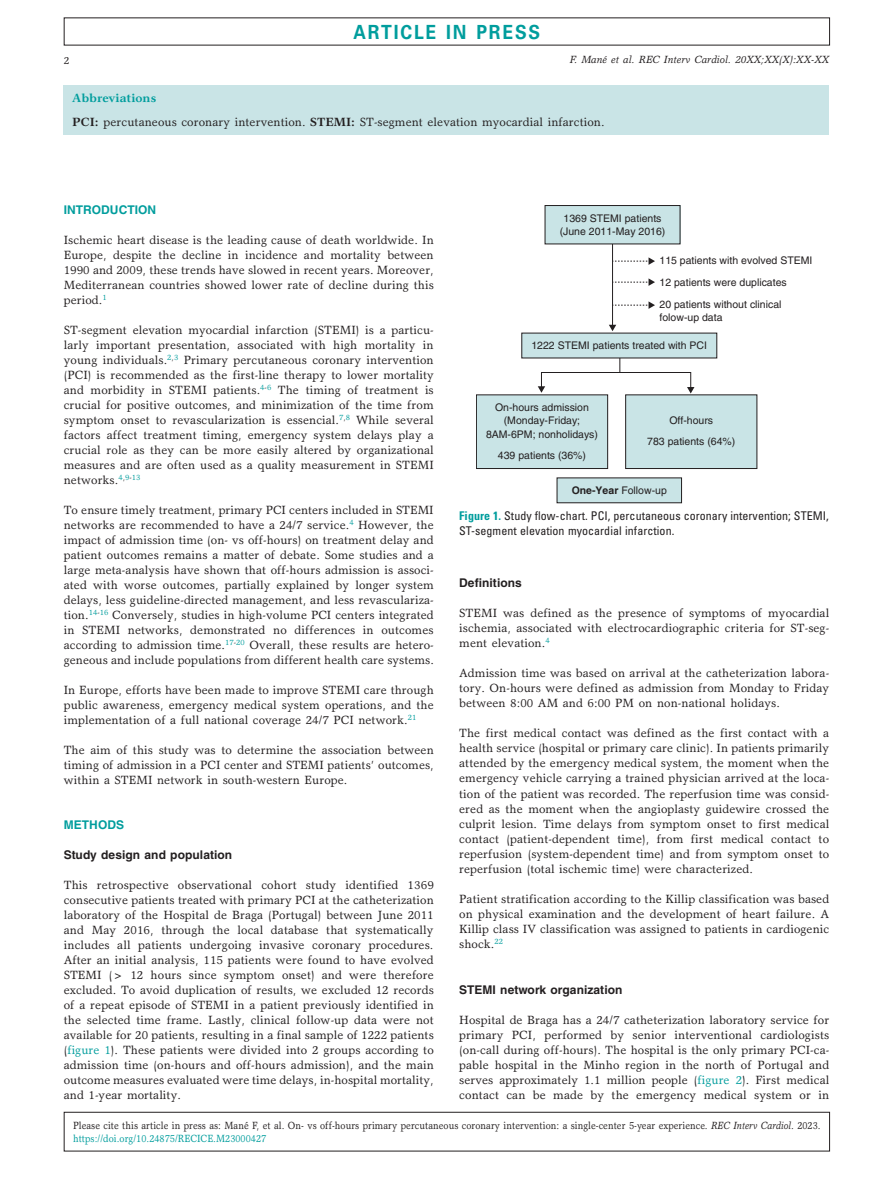
<style>
.page{position:relative;width:893px;height:1191px;background:#fff}
.page>*{position:absolute;margin:0;border:0;box-sizing:border-box;transform-origin:0 0}
.t1{font:700 19.5px "Univers LT Std";letter-spacing:.105em;color:#009d9d;scale:.9 1}
.t2{font:12px/15px "Garth Graphic Std";letter-spacing:.005em;color:#231f20;text-align:justify}
.t3{font:condensed 12px/15px "Univers LT Std";letter-spacing:.005em;color:#231f20}
.t4{font:700 12px "Helvetica LT Std";letter-spacing:.005em;color:#231f20}
.t5{font:700 12px "Helvetica LT Std";letter-spacing:.005em;color:#009d9d}
.t6{font:10.5px/13.5px "Helvetica LT Std";color:#231f20;text-align:center}
.t7{font:10.5px/13.5px "Garth Graphic Std";letter-spacing:.005em;color:#231f20;scale:.9 1}
.t8{font:italic 10.5px "Garth Graphic Std";letter-spacing:.005em;color:#231f20}
.t9{font:10.5px "Garth Graphic Std";letter-spacing:.005em;color:#231f20}
.s1{font-weight:700;color:#009d9d}
.s2{font-weight:700}
.s3{color:#009d9d}
.s4{font-style:italic}
</style>
<div class="page">
<div style="left:64px;top:85px;width:765px;height:49px;background:#c9e4e6"></div>
<svg style="left:538px;top:358px;width:156px;height:35px"></svg>
<div style="left:476px;top:395px;width:132px;height:73px;background:#c9e4e6"></div>
<div style="left:476px;top:394px;width:132px;height:75px;border:1px solid #231f20"></div>
<div style="left:625px;top:394px;width:132px;height:75px;background:#c9e4e6;border:1px solid #231f20"></div>
<svg style="left:613px;top:257px;width:42px;height:8px"></svg>
<svg style="left:613px;top:278px;width:42px;height:8px"></svg>
<svg style="left:613px;top:301px;width:42px;height:8px"></svg>
<hr style="left:612px;top:242px;width:1px;height:84px;background:#231f20">
<svg style="left:609px;top:325px;width:7px;height:6px"></svg>
<div style="left:545px;top:205px;width:135px;height:39px;background:#c9e4e6"></div>
<div style="left:545px;top:205px;width:135px;height:39px;border:1px solid #231f20"></div>
<div style="left:521px;top:333px;width:196px;height:25px;background:#c9e4e6"></div>
<div style="left:557px;top:478px;width:124px;height:25px;background:#c9e4e6"></div>
<div style="left:557px;top:477px;width:125px;height:26px;border:1px solid #231f20"></div>
<div style="left:64px;top:1111px;width:766px;height:40px;border:1px solid #231f20"></div>
<h1 class="t1" style="left:353px;top:20px;width:209px">ARTICLE IN PRESS</h1>
<p class="t9" style="left:64px;top:54px;width:7px">2</p>
<p class="t8" style="left:570px;top:53px;width:261px">F. Mané et al. REC Interv Cardiol. 20XX;XX(X):XX-XX</p>
<p class="t2" style="left:72px;top:86px;width:534px;line-height:23.5px"><span class="s1">Abbreviations<br></span><span class="s2">PCI:</span> percutaneous coronary intervention. <span class="s2">STEMI:</span> ST-segment elevation myocardial infarction.</p>
<p class="t5" style="left:64px;top:202px;width:94px">INTRODUCTION</p>
<p class="t2" style="left:64px;top:232px;width:372px">Ischemic heart disease is the leading cause of death worldwide. In Europe, despite the decline in incidence and mortality between 1990 and 2009, these trends have slowed in recent years. Moreover, Mediterranean countries showed lower rate of decline during this period.<sup>1</sup></p>
<p class="t2" style="left:64px;top:322px;width:372px">ST-segment elevation myocardial infarction (STEMI) is a particu&shy;larly important presentation, associated with high mortality in young individuals.<sup>2</sup><sup>,</sup><sup>3</sup> Primary percutaneous coronary intervention (PCI) is recommended as the first-line therapy to lower mortality and morbidity in STEMI patients.<sup>4</sup><sup>-</sup><sup>6</sup> The timing of treatment is crucial for positive outcomes, and minimization of the time from symptom onset to revascularization is essencial.<sup>7</sup><sup>,</sup><sup>8</sup> While several factors affect treatment timing, emergency system delays play a crucial role as they can be more easily altered by organizational measures and are often used as a quality measurement in STEMI networks.<sup>4</sup><sup>,</sup><sup>9</sup><sup>-</sup><sup>13</sup></p>
<p class="t2" style="left:64px;top:502px;width:372px">To ensure timely treatment, primary PCI centers included in STEMI networks are recommended to have a 24/7 service.<sup>4</sup> However, the impact of admission time (on- vs off-hours) on treatment delay and patient outcomes remains a matter of debate. Some studies and a large meta-analysis have shown that off-hours admission is associ&shy;ated with worse outcomes, partially explained by longer system delays, less guideline-directed management, and less revasculariza&shy;tion.<sup>14</sup><sup>-</sup><sup>16</sup> Conversely, studies in high-volume PCI centers integrated in STEMI networks, demonstrated no differences in outcomes according to admission time.<sup>17</sup><sup>-</sup><sup>20</sup> Overall, these results are hetero&shy;geneous and include populations from different health care systems.</p>
<p class="t2" style="left:64px;top:682px;width:372px">In Europe, efforts have been made to improve STEMI care through public awareness, emergency medical system operations, and the implementation of a full national coverage 24/7 PCI network.<sup>21</sup></p>
<p class="t2" style="left:64px;top:742px;width:372px">The aim of this study was to determine the association between timing of admission in a PCI center and STEMI patients’ outcomes, within a STEMI network in south-western Europe.</p>
<p class="t5" style="left:64px;top:817px;width:62px">METHODS</p>
<p class="t4" style="left:64px;top:847px;width:170px">Study design and population</p>
<p class="t2" style="left:64px;top:877px;width:372px">This retrospective observational cohort study identified 1369 consecutive patients treated with primary PCI at the catheterization laboratory of the Hospital de Braga (Portugal) between June 2011 and May 2016, through the local database that systematically includes all patients undergoing invasive coronary procedures.<br>After an initial analysis, 115 patients were found to have evolved STEMI (&gt; 12 hours since symptom onset) and were therefore excluded. To avoid duplication of results, we excluded 12 records of a repeat episode of STEMI in a patient previously identified in the selected time frame. Lastly, clinical follow-up data were not available for 20 patients, resulting in a final sample of 1222 patients (<span class="s3">figure 1</span>). These patients were divided into 2 groups according to admission time (on-hours and off-hours admission), and the main outcome measures evaluated were time delays, in-hospital mortality, and 1-year mortality.</p>
<p class="t6" style="left:560px;top:211px;width:107px">1369 STEMI patients (June 2011-May 2016)</p>
<p class="t6" style="left:659px;top:250px;width:154px;line-height:21.8px;text-align:left">115 patients with evolved STEMI<br>12 patients were duplicates<br>20 patients without clinical</p>
<p class="t6" style="left:659px;top:311px;width:65px">folow-up data</p>
<p class="t6" style="left:531px;top:339px;width:177px">1222 STEMI patients treated with PCI</p>
<p class="t6" style="left:486px;top:400px;width:114px">On-hours admission (Monday-Friday;<br>8AM-6PM; nonholidays)</p>
<p class="t6" style="left:498px;top:448px;width:90px">439 patients (36%)</p>
<p class="t6" style="left:647px;top:410px;width:90px;line-height:21px">Off-hours<br>783 patients (64%)</p>
<p class="t6" style="left:572px;top:483px;width:97px"><span class="s2">One-Year</span> Follow-up</p>
<p class="t3" style="left:459px;top:508px;width:371px"><span class="s1">Figure 1.</span> Study flow-chart. PCI, percutaneous coronary intervention; STEMI,<br>ST-segment elevation myocardial infarction.</p>
<p class="t4" style="left:459px;top:575px;width:64px">Definitions</p>
<p class="t2" style="left:459px;top:605px;width:371px">STEMI was defined as the presence of symptoms of myocardial ischemia, associated with electrocardiographic criteria for ST-seg&shy;ment elevation.<sup>4</sup></p>
<p class="t2" style="left:459px;top:665px;width:372px">Admission time was based on arrival at the catheterization labora&shy;tory. On-hours were defined as admission from Monday to Friday between 8:00 AM and 6:00 PM on non-national holidays.</p>
<p class="t2" style="left:459px;top:725px;width:372px">The first medical contact was defined as the first contact with a health service (hospital or primary care clinic). In patients primarily attended by the emergency medical system, the moment when the emergency vehicle carrying a trained physician arrived at the loca&shy;tion of the patient was recorded. The reperfusion time was consid&shy;ered as the moment when the angioplasty guidewire crossed the culprit lesion. Time delays from symptom onset to first medical contact (patient-dependent time), from first medical contact to reperfusion (system-dependent time) and from symptom onset to reperfusion (total ischemic time) were characterized.</p>
<p class="t2" style="left:459px;top:891px;width:372px">Patient stratification according to the Killip classification was based on physical examination and the development of heart failure. A Killip class IV classification was assigned to patients in cardiogenic shock.<sup>22</sup></p>
<p class="t4" style="left:459px;top:982px;width:165px">STEMI network organization</p>
<p class="t2" style="left:459px;top:1011px;width:372px">Hospital de Braga has a 24/7 catheterization laboratory service for primary PCI, performed by senior interventional cardiologists (on-call during off-hours). The hospital is the only primary PCI-ca&shy;pable hospital in the Minho region in the north of Portugal and serves approximately 1.1 million people (<span class="s3">figure 2</span>). First medical contact can be made by the emergency medical system or in</p>
<p class="t7" style="left:73px;top:1118px;width:832px">Please cite this article in press as: Mané F, et al. On- vs off-hours primary percutaneous coronary intervention: a single-center 5-year experience. <span class="s4">REC Interv Cardiol</span>. 2023. <span class="s3">https://doi.org/10.24875/RECICE.M23000427</span></p>
</div>
